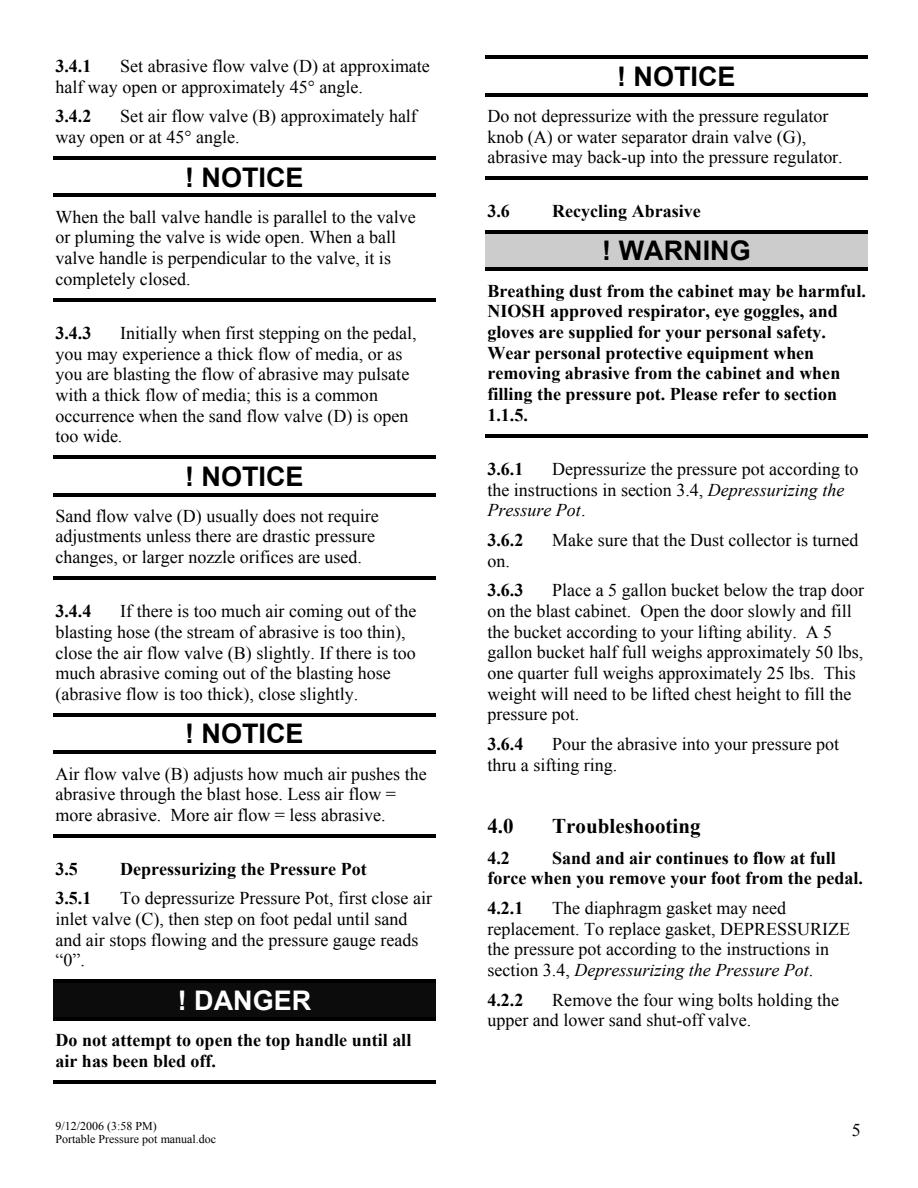
<style>
.page{position:relative;width:918px;height:1188px;background:#fff}
.page>*{position:absolute;margin:0;border:0;box-sizing:border-box;transform-origin:0 0}
.t1{font:700 27px "Arial";color:#000}
.t2{font:700 27px "Arial";color:#fff}
.t3{font:700 21px "Times New Roman";color:#000}
.t4{font:18px/20.7px "Times New Roman";color:#000}
.t5{font:700 18px/20.7px "Times New Roman";color:#000}
.t6{font:12px/13.8px "Times New Roman";color:#000}
.s1{font-style:italic}
.s2{font-weight:400}
</style>
<div class="page">
<hr style="left:53px;top:156px;width:383px;height:4px;background:#000">
<hr style="left:53px;top:194px;width:383px;height:3px;background:#000">
<hr style="left:53px;top:298px;width:383px;height:3px;background:#000">
<hr style="left:53px;top:455px;width:383px;height:4px;background:#000">
<hr style="left:53px;top:493px;width:383px;height:3px;background:#000">
<hr style="left:53px;top:576px;width:383px;height:4px;background:#000">
<hr style="left:53px;top:713px;width:383px;height:4px;background:#000">
<hr style="left:53px;top:751px;width:383px;height:3px;background:#000">
<hr style="left:53px;top:834px;width:383px;height:4px;background:#000">
<div style="left:53px;top:983px;width:383px;height:34px;background:#0c0c0c"></div>
<hr style="left:53px;top:980px;width:383px;height:3px;background:#000">
<hr style="left:53px;top:1017px;width:383px;height:3px;background:#000">
<hr style="left:53px;top:1080px;width:383px;height:3px;background:#000">
<hr style="left:485px;top:55px;width:383px;height:4px;background:#000">
<hr style="left:485px;top:93px;width:383px;height:3px;background:#000">
<hr style="left:485px;top:176px;width:383px;height:4px;background:#000">
<div style="left:485px;top:234px;width:383px;height:34px;background:#ccc"></div>
<hr style="left:485px;top:230px;width:383px;height:4px;background:#000">
<hr style="left:485px;top:268px;width:383px;height:3px;background:#000">
<hr style="left:485px;top:434px;width:383px;height:3px;background:#000">
<p class="t4" style="left:55px;top:55px;width:376px;text-indent:65px">Set abrasive flow valve (D) at approximate half way open or approximately 45° angle.</p>
<p class="t5" style="left:55px;top:106px;width:37px">3.4.2</p>
<p class="t5" style="left:55px;top:55px;width:37px">3.4.1</p>
<p class="t4" style="left:55px;top:106px;width:363px;text-indent:65px">Set air flow valve (B) approximately half way open or at 45° angle.</p>
<p class="t1" style="left:185px;top:159px;width:120px">! NOTICE</p>
<p class="t4" style="left:55px;top:206px;width:362px">When the ball valve handle is parallel to the valve or pluming the valve is wide open. When a ball valve handle is perpendicular to the valve, it is completely closed.</p>
<p class="t5" style="left:55px;top:322px;width:37px">3.4.3</p>
<p class="t4" style="left:55px;top:322px;width:363px;text-indent:65px">Initially when first stepping on the pedal, you may experience a thick flow of media, or as you are blasting the flow of abrasive may pulsate with a thick flow of media; this is a common occurrence when the sand flow valve (D) is open too wide.</p>
<p class="t1" style="left:185px;top:458px;width:120px">! NOTICE</p>
<p class="t4" style="left:55px;top:505px;width:325px">Sand flow valve (D) usually does not require adjustments unless there are drastic pressure changes, or larger nozzle orifices are used.</p>
<p class="t5" style="left:55px;top:600px;width:37px">3.4.4</p>
<p class="t4" style="left:55px;top:601px;width:363px;text-indent:65px">If there is too much air coming out of the blasting hose (the stream of abrasive is too thin), close the air flow valve (B) slightly. If there is too much abrasive coming out of the blasting hose (abrasive flow is too thick), close slightly.</p>
<p class="t1" style="left:185px;top:716px;width:120px">! NOTICE</p>
<p class="t4" style="left:55px;top:763px;width:373px">Air flow valve (B) adjusts how much air pushes the abrasive through the blast hose. Less air flow = more abrasive. More air flow = less abrasive.</p>
<p class="t5" style="left:55px;top:858px;width:24px">3.5</p>
<p class="t5" style="left:120px;top:858px;width:248px">Depressurizing the Pressure Pot</p>
<p class="t5" style="left:55px;top:888px;width:37px">3.5.1</p>
<p class="t4" style="left:55px;top:888px;width:378px;text-indent:65px">To depressurize Pressure Pot, first close air inlet valve (C), then step on foot pedal until sand and air stops flowing and the pressure gauge reads “0”.</p>
<p class="t2" style="left:178px;top:983px;width:135px">! DANGER</p>
<p class="t5" style="left:55px;top:1029px;width:357px">Do not attempt to open the top handle until all air has been bled off.</p>
<p class="t1" style="left:617px;top:58px;width:120px">! NOTICE</p>
<p class="t4" style="left:487px;top:105px;width:357px">Do not depressurize with the pressure regulator knob (A) or water separator drain valve (G), abrasive may back-up into the pressure regulator.</p>
<p class="t5" style="left:487px;top:200px;width:24px">3.6</p>
<p class="t5" style="left:552px;top:200px;width:150px">Recycling Abrasive</p>
<p class="t1" style="left:602px;top:233px;width:150px">! WARNING</p>
<p class="t5" style="left:487px;top:280px;width:380px">Breathing dust from the cabinet may be harmful.<br>NIOSH approved respirator, eye goggles, and gloves are supplied for your personal safety.<br>Wear personal protective equipment when removing abrasive from the cabinet and when filling the pressure pot. Please refer to section 1.1.5.</p>
<p class="t4" style="left:487px;top:458px;width:373px;text-indent:65px">Depressurize the pressure pot according to the instructions in section 3.4, <span class="s1">Depressurizing the<br>Pressure Pot</span>.</p>
<p class="t5" style="left:487px;top:529px;width:37px">3.6.2</p>
<p class="t4" style="left:552px;top:529px;width:308px">Make sure that the Dust collector is turned</p>
<p class="t5" style="left:487px;top:545px;width:37px;line-height:29.7px"><span class="s2">on.<br></span>3.6.3</p>
<p class="t5" style="left:487px;top:458px;width:37px">3.6.1</p>
<p class="t4" style="left:487px;top:580px;width:378px;text-indent:65px">Place a 5 gallon bucket below the trap door on the blast cabinet. Open the door slowly and fill the bucket according to your lifting ability. A 5 gallon bucket half full weighs approximately 50 lbs, one quarter full weighs approximately 25 lbs. This weight will need to be lifted chest height to fill the pressure pot.</p>
<p class="t5" style="left:487px;top:733px;width:37px">3.6.4</p>
<p class="t4" style="left:487px;top:733px;width:353px;text-indent:65px">Pour the abrasive into your pressure pot thru a sifting ring.</p>
<p class="t3" style="left:487px;top:812px;width:28px">4.0</p>
<p class="t3" style="left:552px;top:812px;width:150px">Troubleshooting</p>
<p class="t5" style="left:487px;top:847px;width:24px">4.2</p>
<p class="t5" style="left:487px;top:847px;width:377px;text-indent:65px">Sand and air continues to flow at full force when you remove your foot from the pedal.</p>
<p class="t5" style="left:487px;top:897px;width:37px">4.2.1</p>
<p class="t4" style="left:487px;top:897px;width:364px;text-indent:65px">The diaphragm gasket may need replacement. To replace gasket, DEPRESSURIZE the pressure pot according to the instructions in section 3.4, <span class="s1">Depressurizing the Pressure Pot</span>.</p>
<p class="t5" style="left:487px;top:989px;width:37px">4.2.2</p>
<p class="t4" style="left:487px;top:989px;width:353px;text-indent:65px">Remove the four wing bolts holding the upper and lower sand shut-off valve.</p>
<p class="t6" style="left:55px;top:1118px;width:162px">9/12/2006 (3:58 PM)<br>Portable Pressure pot manual.doc</p>
<p class="t4" style="left:852px;top:1119px;width:10px">5</p>
</div>
